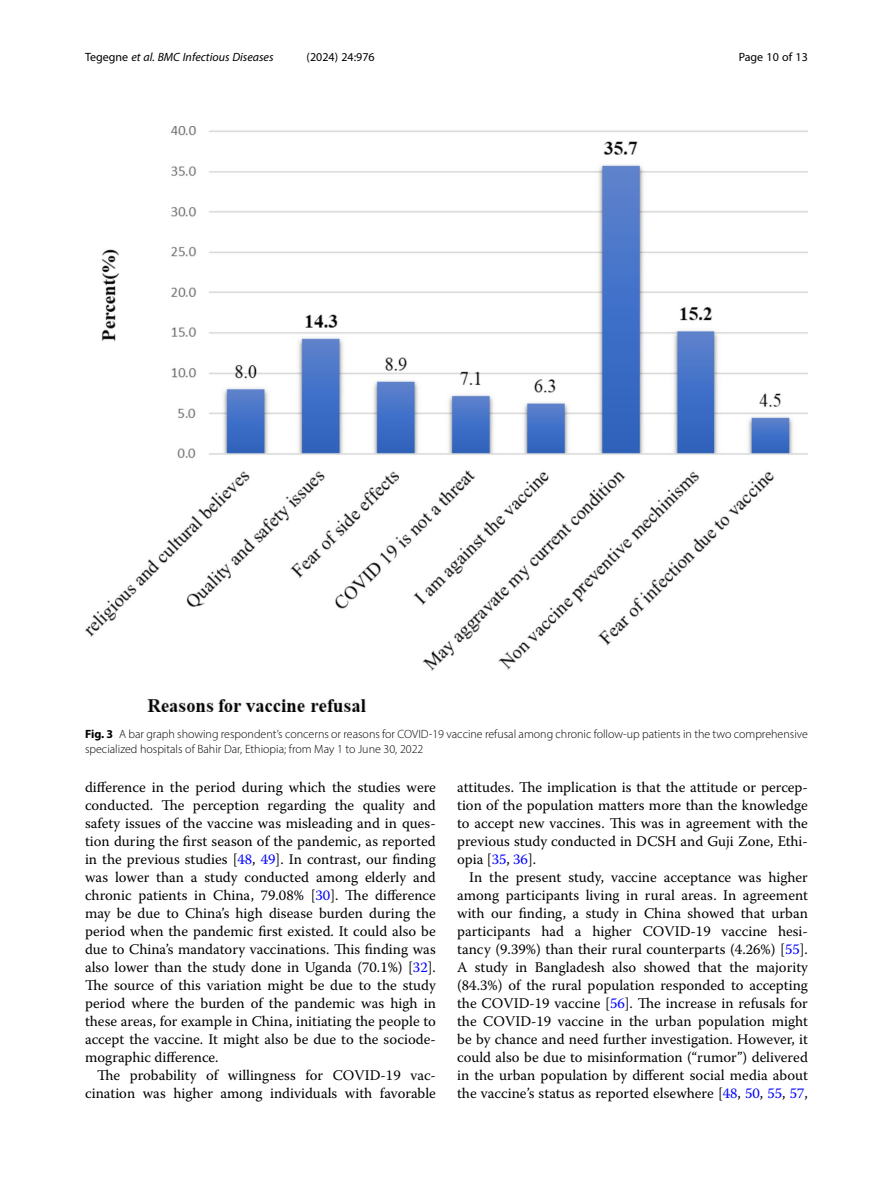
<style>
.page{position:relative;width:893px;height:1191px;background:#fff}
.page>*{position:absolute;margin:0;border:0;box-sizing:border-box;transform-origin:0 0}
.Body_Text_Indent{font:14.7px/18px "Warnock Pro";color:#000;text-align:justify}
.Figure_Caption{font:300 12px/15px "Myriad Pro";color:#000}
.t1{font:italic 12px "Myriad Pro";color:#000}
.t2{font:12px "Myriad Pro";color:#000}
.s1{font-style:normal}
.s2{font-weight:700}
.s3{color:#00f}
</style>
<div class="page">
<img style="left:85px;top:126px;width:723px;height:585px">
<p class="t1" style="left:85px;top:50px;width:190px"><span class="s1">Tegegne</span> et al. BMC Infectious Diseases</p>
<p class="t2" style="left:307px;top:50px;width:70px">(2024) 24:976</p>
<p class="t2" style="left:739px;top:50px;width:71px">Page 10 of 13</p>
<p class="Figure_Caption" style="left:85px;top:726px;width:724px"><span class="s2">Fig. 3</span> A bar graph showing respondent’s concerns or reasons for COVID-19 vaccine refusal among chronic follow-up patients in the two comprehensive specialized hospitals of Bahir Dar, Ethiopia; from May 1 to June 30, 2022</p>
<p class="Body_Text_Indent" style="left:85px;top:778px;width:352px">difference in the period during which the studies were conducted. The perception regarding the quality and safety issues of the vaccine was misleading and in ques&shy;tion during the first season of the pandemic, as reported in the previous studies [<span class="s3">48</span>, <span class="s3">49</span>]. In contrast, our finding was lower than a study conducted among elderly and chronic patients in China, 79.08% [<span class="s3">30</span>]. The difference may be due to China’s high disease burden during the period when the pandemic first existed. It could also be due to China’s mandatory vaccinations. This finding was also lower than the study done in Uganda (70.1%) [<span class="s3">32</span>].<br>The source of this variation might be due to the study period where the burden of the pandemic was high in these areas, for example in China, initiating the people to accept the vaccine. It might also be due to the sociode&shy;mographic difference.</p>
<p class="Body_Text_Indent" style="left:85px;top:1066px;width:352px;text-align:right">The probability of willingness for COVID-19 vac&shy;cination was higher among individuals with favorable</p>
<p class="Body_Text_Indent" style="left:457px;top:778px;width:352px">attitudes. The implication is that the attitude or percep&shy;tion of the population matters more than the knowledge to accept new vaccines. This was in agreement with the previous study conducted in DCSH and Guji Zone, Ethi&shy;opia [<span class="s3">35</span>, <span class="s3">36</span>].</p>
<p class="Body_Text_Indent" style="left:457px;top:868px;width:352px;text-indent:12px">In the present study, vaccine acceptance was higher among participants living in rural areas. In agreement with our finding, a study in China showed that urban participants had a higher COVID-19 vaccine hesi&shy;tancy (9.39%) than their rural counterparts (4.26%) [<span class="s3">55</span>].<br>A study in Bangladesh also showed that the majority (84.3%) of the rural population responded to accepting the COVID-19 vaccine [<span class="s3">56</span>]. The increase in refusals for the COVID-19 vaccine in the urban population might be by chance and need further investigation. However, it could also be due to misinformation (“rumor”) delivered in the urban population by different social media about the vaccine’s status as reported elsewhere [<span class="s3">48</span>, <span class="s3">50</span>, <span class="s3">55</span>, <span class="s3">57</span>,</p>
</div>
